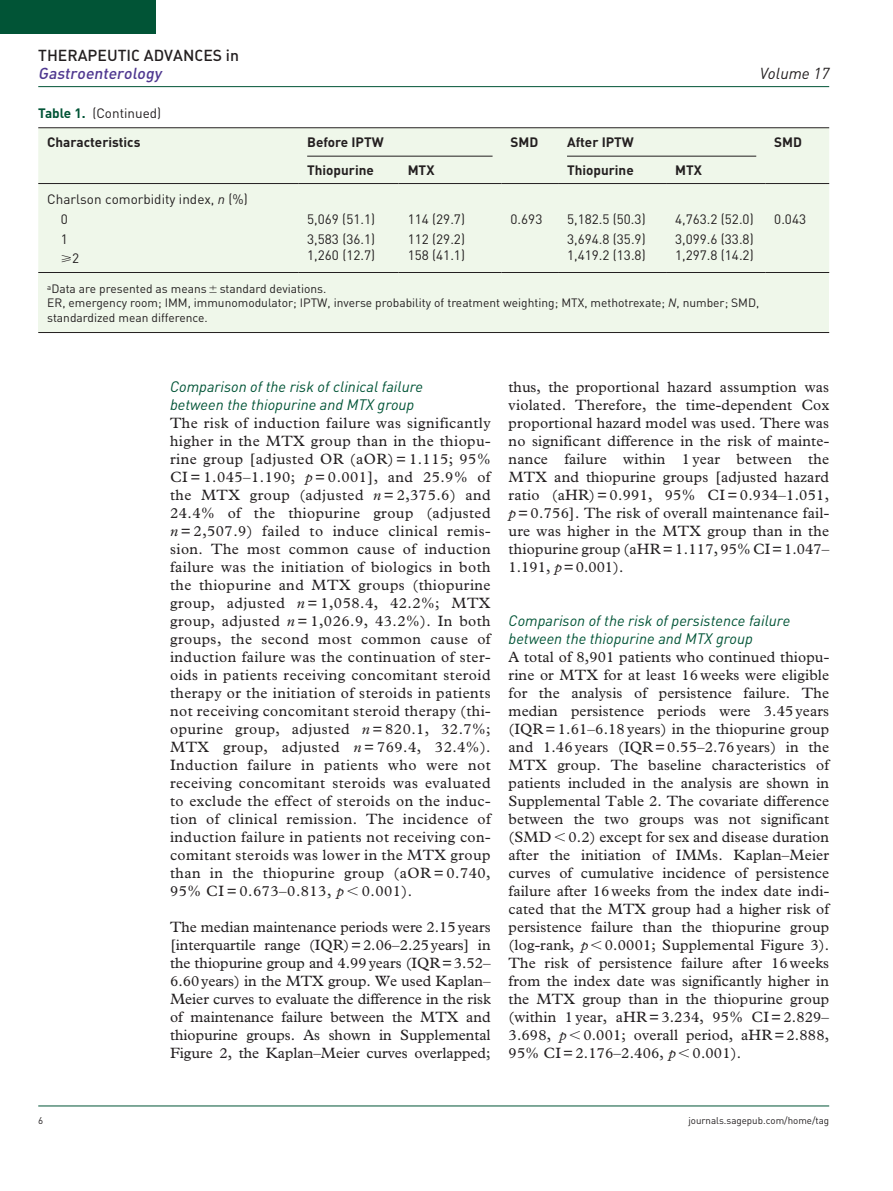
<style>
.page{position:relative;width:893px;height:1191px;background:#fff}
.page>*{position:absolute;margin:0;border:0;box-sizing:border-box;transform-origin:0 0}
.t1{font:15.75px "DIN Medium Alternate";color:#231f20}
.t2{font:italic 15.75px "DIN Medium Alternate";color:#4f3890}
.t3{font:italic 15.75px "DIN";color:#231f20}
.t4{font:15px/18px "Plantin Std";letter-spacing:.01em;color:#231f20;text-align:justify}
.t5{font:italic 15px/18px "DIN";color:#015436}
.t6{font:13.5px/20px "DIN";color:#231f20}
.t7{font:700 13.5px "DIN";color:#231f20}
.t8{font:12px/14.2px "DIN";color:#231f20}
.t9{font:9.75px "DIN";color:#231f20}
.s1{font-weight:700;color:#015436}
.s2{font-style:italic}
</style>
<div class="page">
<hr style="left:38px;top:86px;width:791px;height:1px;background:#015436">
<hr style="left:38px;top:1105px;width:791px;height:1px;background:#015436">
<div style="left:0;top:0;width:155px;height:34px;background:#015436"></div>
<div style="left:38px;top:273px;width:791px;height:59px;background:#eff7ea"></div>
<hr style="left:38px;top:332px;width:791px;height:1px;background:#231f20">
<div style="left:38px;top:128px;width:791px;height:144px;background:#eff7ea"></div>
<hr style="left:38px;top:183px;width:260px;height:1px;background:#231f20">
<hr style="left:502px;top:183px;width:56px;height:1px;background:#231f20">
<hr style="left:765px;top:183px;width:64px;height:1px;background:#231f20">
<hr style="left:298px;top:183px;width:101px;height:1px;background:#231f20">
<hr style="left:399px;top:183px;width:103px;height:1px;background:#231f20">
<hr style="left:558px;top:183px;width:108px;height:1px;background:#231f20">
<hr style="left:666px;top:183px;width:99px;height:1px;background:#231f20">
<hr style="left:38px;top:272px;width:260px;height:1px;background:#231f20">
<hr style="left:298px;top:272px;width:101px;height:1px;background:#231f20">
<hr style="left:399px;top:272px;width:103px;height:1px;background:#231f20">
<hr style="left:502px;top:272px;width:56px;height:1px;background:#231f20">
<hr style="left:558px;top:272px;width:108px;height:1px;background:#231f20">
<hr style="left:666px;top:272px;width:99px;height:1px;background:#231f20">
<hr style="left:765px;top:272px;width:64px;height:1px;background:#231f20">
<hr style="left:307px;top:156px;width:186px;height:1px;background:#231f20">
<hr style="left:567px;top:156px;width:189px;height:1px;background:#231f20">
<hr style="left:38px;top:127px;width:791px;height:1px;background:#231f20">
<p class="t1" style="left:38px;top:45px;width:202px">THERAPEUTIC ADVANCES IN</p>
<p class="t2" style="left:38px;top:63px;width:125px">Gastroenterology</p>
<p class="t6" style="left:38px;top:103px;width:125px"><span class="s1">Table 1.</span> (Continued)</p>
<p class="t3" style="left:760px;top:63px;width:71px">Volume 17</p>
<p class="t7" style="left:47px;top:133px;width:95px">Characteristics</p>
<p class="t7" style="left:307px;top:133px;width:78px">Before IPTW</p>
<p class="t7" style="left:511px;top:133px;width:29px">SMD</p>
<p class="t7" style="left:567px;top:133px;width:68px">After IPTW</p>
<p class="t7" style="left:774px;top:133px;width:29px">SMD</p>
<p class="t7" style="left:307px;top:161px;width:68px">Thiopurine</p>
<p class="t7" style="left:408px;top:161px;width:28px">MTX</p>
<p class="t7" style="left:567px;top:161px;width:68px">Thiopurine</p>
<p class="t7" style="left:675px;top:161px;width:28px">MTX</p>
<p class="t6" style="left:61px;top:188px;width:188px;text-indent:-14px">Charlson comorbidity index, <span class="s2">n</span> (%)<br>0</p>
<p class="t6" style="left:307px;top:208px;width:69px">5,069 (51.1)</p>
<p class="t6" style="left:408px;top:208px;width:59px">114 (29.7)</p>
<p class="t6" style="left:511px;top:208px;width:33px">0.693</p>
<p class="t6" style="left:567px;top:208px;width:80px">5,182.5 (50.3)</p>
<p class="t6" style="left:675px;top:208px;width:80px">4,763.2 (52.0)</p>
<p class="t6" style="left:774px;top:208px;width:33px">0.043</p>
<p class="t6" style="left:61px;top:228px;width:9px">1</p>
<p class="t6" style="left:307px;top:228px;width:69px">3,583 (36.1)</p>
<p class="t6" style="left:408px;top:228px;width:59px">112 (29.2)</p>
<p class="t6" style="left:567px;top:228px;width:80px">3,694.8 (35.9)</p>
<p class="t6" style="left:675px;top:228px;width:80px">3,099.6 (33.8)</p>
<p class="t6" style="left:61px;top:248px;width:20px">⩾2</p>
<p class="t6" style="left:307px;top:245px;width:69px">1,260 (12.7)</p>
<p class="t6" style="left:408px;top:245px;width:59px">158 (41.1)</p>
<p class="t6" style="left:567px;top:245px;width:80px">1,419.2 (13.8)</p>
<p class="t6" style="left:675px;top:245px;width:80px">1,297.8 (14.2)</p>
<p class="t8" style="left:47px;top:281px;width:713px"><sup>a</sup>Data are presented as means standard deviations.<br>ER, emergency room; IMM, immunomodulator; IPTW, inverse probability of treatment weighting; MTX, methotrexate; <span class="s2">N</span>, number; SMD, standardized mean difference.</p>
<p class="t5" style="left:170px;top:377px;width:254px">Comparison of the risk of clinical failure between the thiopurine and MTX group</p>
<p class="t4" style="left:170px;top:414px;width:322px">The risk of induction failure was significantly higher in the MTX group than in the thiopu&shy;rine group [adjusted OR (aOR) = 1.115; 95% CI = 1.045–1.190; <span class="s2">p</span> = 0.001], and 25.9% of the MTX group (adjusted <span class="s2">n</span> = 2,375.6) and 24.4% of the thiopurine group (adjusted <span class="s2">n</span> = 2,507.9) failed to induce clinical remis&shy;sion. The most common cause of induction failure was the initiation of biologics in both the thiopurine and MTX groups (thiopurine group, adjusted <span class="s2">n</span> = 1,058.4, 42.2%; MTX group, adjusted <span class="s2">n</span> = 1,026.9, 43.2%). In both groups, the second most common cause of induction failure was the continuation of ster&shy;oids in patients receiving concomitant steroid therapy or the initiation of steroids in patients not receiving concomitant steroid therapy (thi&shy;opurine group, adjusted <span class="s2">n</span> = 820.1, 32.7%; MTX group, adjusted <span class="s2">n</span> = 769.4, 32.4%).<br>Induction failure in patients who were not receiving concomitant steroids was evaluated to exclude the effect of steroids on the induc&shy;tion of clinical remission. The incidence of induction failure in patients not receiving con&shy;comitant steroids was lower in the MTX group than in the thiopurine group (aOR = 0.740, 95% CI = 0.673–0.813, <span class="s2">p</span> 0.001).</p>
<p class="t4" style="left:170px;top:918px;width:322px">The median maintenance periods were 2.15years [interquartile range (IQR)=2.06–2.25years] in the thiopurine group and 4.99years (IQR=3.52– 6.60years) in the MTX group. We used Kaplan– Meier curves to evaluate the difference in the risk of maintenance failure between the MTX and thiopurine groups. As shown in Supplemental Figure 2, the Kaplan–Meier curves overlapped;</p>
<p class="t4" style="left:509px;top:378px;width:322px">thus, the proportional hazard assumption was violated. Therefore, the time-dependent Cox proportional hazard model was used. There was no significant difference in the risk of mainte&shy;nance failure within 1 year between the MTX and thiopurine groups [adjusted hazard ratio (aHR)=0.991, 95% CI=0.934–1.051, <span class="s2">p</span>=0.756]. The risk of overall maintenance fail&shy;ure was higher in the MTX group than in the thiopurine group (aHR =1.117, 95% CI=1.047– 1.191, <span class="s2">p</span>=0.001).</p>
<p class="t5" style="left:509px;top:611px;width:283px">Comparison of the risk of persistence failure between the thiopurine and MTX group</p>
<p class="t4" style="left:509px;top:648px;width:322px">A total of 8,901 patients who continued thiopu&shy;rine or MTX for at least 16weeks were eligible for the analysis of persistence failure. The median persistence periods were 3.45 years (IQR =1.61–6.18 years) in the thiopurine group and 1.46 years (IQR =0.55–2.76 years) in the MTX group. The baseline characteristics of patients included in the analysis are shown in Supplemental Table 2. The covariate difference between the two groups was not significant (SMD 0.2) except for sex and disease duration after the initiation of IMMs. Kaplan–Meier curves of cumulative incidence of persistence failure after 16weeks from the index date indi&shy;cated that the MTX group had a higher risk of persistence failure than the thiopurine group (log-rank, <span class="s2">p</span> 0.0001; Supplemental Figure 3).<br>The risk of persistence failure after 16weeks from the index date was significantly higher in the MTX group than in the thiopurine group (within 1 year, aHR =3.234, 95% CI=2.829– 3.698, <span class="s2">p</span> 0.001; overall period, aHR =2.888, 95% CI=2.176–2.406, <span class="s2">p</span> 0.001).</p>
<p class="t9" style="left:38px;top:1114px;width:7px">6</p>
<p class="t9" style="left:688px;top:1114px;width:142px">journals.sagepub.com/home/tag</p>
</div>
